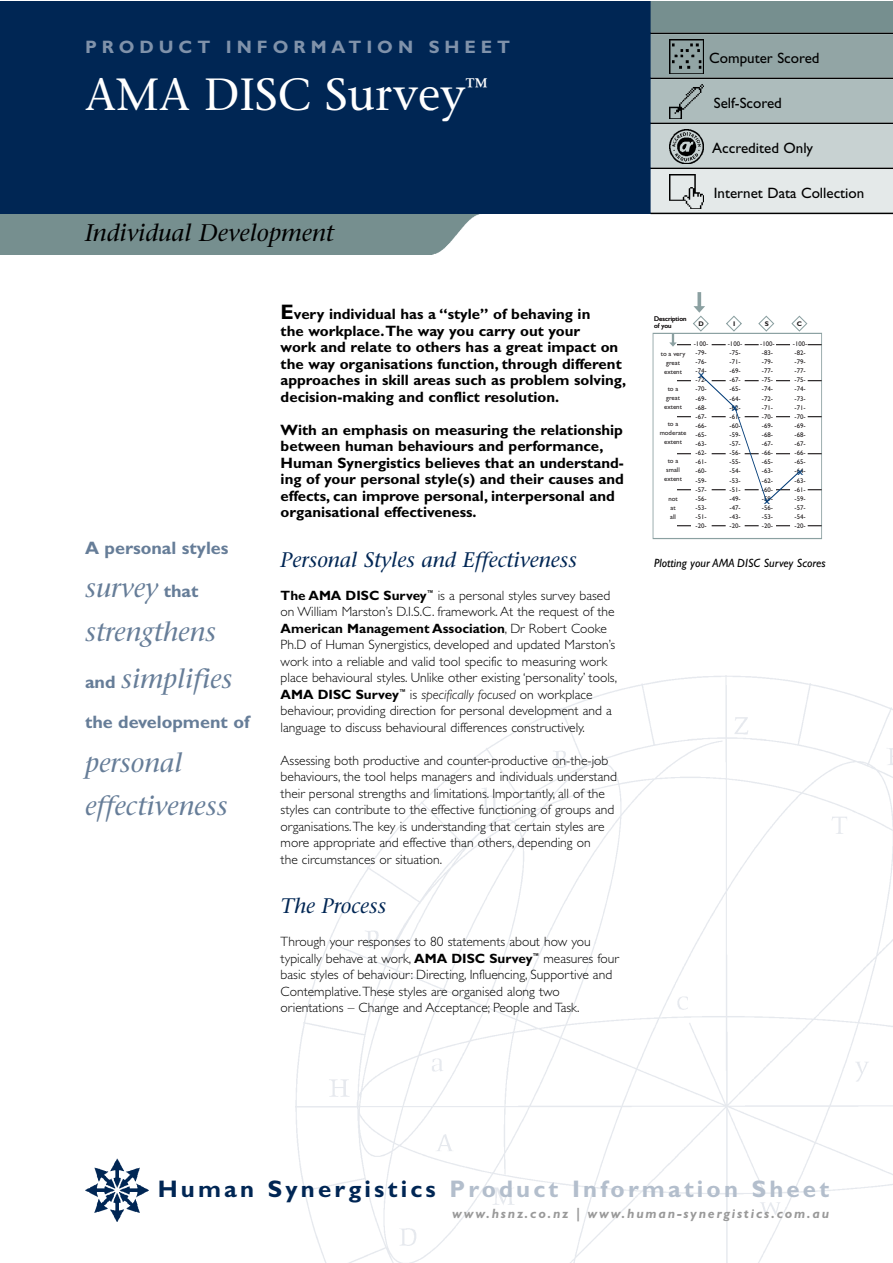
<style>
.page{position:relative;width:893px;height:1263px;background:#fff}
.page>*{position:absolute;margin:0;border:0;box-sizing:border-box;transform-origin:0 0}
.t1{font:45px "Stone Serif";color:#fff}
.t2{font:italic 27px/43.5px "Stone Serif";color:#667d98}
.t3{font:700 24px "Gill Sans";letter-spacing:.13em;color:#b3becc}
.t4{font:italic 24px "Stone Serif";color:#000}
.t5{font:italic 21px "Stone Serif";color:#002654}
.t6{font:700 18px "Gill Sans";color:#667d98}
.t7{font:700 18px "Gill Sans";letter-spacing:.275em;color:#8092aa}
.t8{font:700 15px/16.5px "Gill Sans";color:#000}
.t9{font:15px "Gill Sans";color:#000}
.t10{font:300 13.5px/16.5px "Gill Sans";color:#000}
.t11{font:italic 700 13.5px "Gill Sans";letter-spacing:.135em;color:#999}
.t12{font:italic 12px "Gill Sans";color:#000}
.t13{font:11.55px "Gill Sans";color:#013b77}
.t14{font:6.75px/9.1px "Gill Sans";color:#231f20;text-align:center}
.t15{font:700 6.75px "Gill Sans";color:#231f20}
.s1{font-family:"Gill Sans";font-weight:700;font-style:normal;font-size:18px}
.s2{font-size:21px}
.s3{font-weight:700}
.s4{font-style:italic}
.s5{color:#002654}
</style>
<div class="page">
<img style="left:296px;top:675px;width:596px;height:588px">
<div style="left:0;top:1px;width:651px;height:213px;background:#002654"></div>
<img style="left:85px;top:1158px;width:64px;height:64px">
<div style="left:652px;top:333px;width:170px;height:206px;border:1px solid #8ba0a1"></div>
<svg style="left:669px;top:292px;width:153px;height:55px"></svg>
<svg style="left:677px;top:380px;width:14px;height:1px"></svg>
<svg style="left:808px;top:380px;width:14px;height:1px"></svg>
<svg style="left:677px;top:416px;width:14px;height:1px"></svg>
<svg style="left:808px;top:416px;width:14px;height:1px"></svg>
<svg style="left:677px;top:453px;width:14px;height:1px"></svg>
<svg style="left:808px;top:453px;width:14px;height:1px"></svg>
<svg style="left:677px;top:489px;width:14px;height:1px"></svg>
<svg style="left:808px;top:489px;width:14px;height:1px"></svg>
<svg style="left:677px;top:525px;width:14px;height:1px"></svg>
<svg style="left:712px;top:525px;width:14px;height:1px"></svg>
<svg style="left:745px;top:525px;width:14px;height:1px"></svg>
<svg style="left:776px;top:525px;width:14px;height:1px"></svg>
<svg style="left:808px;top:525px;width:14px;height:1px"></svg>
<svg style="left:700px;top:375px;width:100px;height:128px"></svg>
<div style="left:651px;top:1px;width:241px;height:32px;background:#768f8f"></div>
<hr style="left:651px;top:33px;width:241px;height:1px;background:#000">
<div style="left:651px;top:34px;width:241px;height:44px;background:#92a5a5"></div>
<hr style="left:651px;top:78px;width:241px;height:1px;background:#000">
<div style="left:651px;top:79px;width:241px;height:44px;background:#adbcbc"></div>
<hr style="left:651px;top:123px;width:241px;height:1px;background:#000">
<div style="left:651px;top:124px;width:241px;height:44px;background:#c8d2d2"></div>
<hr style="left:651px;top:168px;width:241px;height:1px;background:#000">
<div style="left:651px;top:169px;width:241px;height:44px;background:#e4e9e9"></div>
<hr style="left:651px;top:213px;width:241px;height:1px;background:#000">
<img style="left:669px;top:174px;width:34px;height:34px">
<img style="left:669px;top:129px;width:34px;height:34px">
<img style="left:669px;top:84px;width:34px;height:34px">
<img style="left:669px;top:39px;width:34px;height:34px">
<h3 class="t7" style="left:85px;top:40px;width:427px">PRODUCT INFORMATION SHEET</h3>
<h1 class="t1" style="left:85px;top:77px;width:404px">AMA DISC Survey<sup>™</sup></h1>
<h3 class="t4" style="left:85px;top:224px;width:250px">Individual Development</h3>
<h3 class="t6" style="left:85px;top:541px;width:145px">A personal styles</h3>
<h2 class="t2" style="left:85px;top:569px;width:133px">survey <span class="s1">that </span>strengthens</h2>
<h2 class="t2" style="left:85px;top:659px;width:149px"><span class="s1">and</span> simplifies</h2>
<h3 class="t6" style="left:85px;top:715px;width:166px">the development of</h3>
<h2 class="t2" style="left:85px;top:743px;width:144px">personal effectiveness</h2>
<p class="t8" style="left:281px;top:307px;width:347px"><span class="s2">E</span>very individual has a “style” of behaving in<br>the workplace.The way you carry out your<br>work and relate to others has a great impact on the way organisations function, through different approaches in skill areas such as problem solving, decision-making and conflict resolution.</p>
<p class="t8" style="left:281px;top:423px;width:345px">With an emphasis on measuring the relationship between human behaviours and performance, Human Synergistics believes that an understand&shy;ing of your personal style(s) and their causes and effects, can improve personal, interpersonal and organisational effectiveness.</p>
<h3 class="t5" style="left:281px;top:551px;width:298px">Personal Styles and Effectiveness</h3>
<p class="t10" style="left:281px;top:588px;width:338px"><span class="s3">The AMA DISC Survey</span><sup>™</sup> is a personal styles survey based on William Marston’s D.I.S.C. framework. At the request of the <span class="s3">American Management Association</span>, Dr Robert Cooke Ph.D of Human Synergistics, developed and updated Marston’s work into a reliable and valid tool specific to measuring work place behavioural styles. Unlike other existing ‘personality’ tools, <span class="s3">AMA DISC Survey</span><sup>™</sup> is <span class="s4">specifically focused</span> on workplace behaviour, providing direction for personal development and a language to discuss behavioural differences constructively.</p>
<p class="t10" style="left:281px;top:753px;width:338px">Assessing both productive and counter-productive on-the-job behaviours, the tool helps managers and individuals understand their personal strengths and limitations. Importantly, all of the styles can contribute to the effective functioning of groups and organisations.The key is understanding that certain styles are more appropriate and effective than others, depending on<br>the circumstances or situation.</p>
<h3 class="t5" style="left:281px;top:898px;width:107px">The Process</h3>
<p class="t10" style="left:281px;top:935px;width:340px">Through your responses to 80 statements about how you typically behave at work, <span class="s3">AMA DISC Survey</span><sup>™</sup> measures four basic styles of behaviour: Directing, Influencing, Supportive and Contemplative.These styles are organised along two orientations – Change and Acceptance; People and Task.</p>
<p class="t9" style="left:709px;top:52px;width:112px">Computer Scored</p>
<p class="t9" style="left:714px;top:97px;width:70px">Self-Scored</p>
<p class="t9" style="left:712px;top:142px;width:102px">Accredited Only</p>
<p class="t9" style="left:714px;top:187px;width:152px">Internet Data Collection</p>
<p class="t14" style="left:654px;top:316px;width:34px;line-height:7.1px;text-align:left">Description of you</p>
<p class="t15" style="left:698px;top:321px;width:7px">D</p>
<p class="t15" style="left:765px;top:321px;width:6px">S</p>
<p class="t15" style="left:797px;top:321px;width:7px">C</p>
<p class="t14" style="left:661px;top:350px;width:26px">to a very great extent</p>
<p class="t14" style="left:694px;top:340px;width:16px">-100- -79-<br>76-<br>74- -72- -70-<br>69- -68-<br>67- -66- -65- -63- -62-<br>61- -60-<br>59- -57-<br>56- -53- -51- -20-</p>
<p class="t14" style="left:728px;top:340px;width:16px">-100- -75-<br>71-<br>69- -67- -65-<br>64- -62-<br>61- -60- -59- -57- -56-<br>55- -54-<br>53- -51-<br>49- -47- -43- -20-</p>
<p class="t14" style="left:760px;top:340px;width:16px">-100- -83-<br>79-<br>77- -75- -74-<br>72- -71-<br>70- -69- -68- -67- -66-<br>65- -63-<br>62- -60-<br>59- -56- -53- -20-</p>
<p class="t14" style="left:793px;top:340px;width:16px">-100- -82-<br>79-<br>77- -75- -74-<br>73- -71-<br>70- -69- -68- -67- -66-<br>65- -64-<br>63- -61-<br>59- -57- -54- -20-</p>
<p class="t13" style="left:698px;top:370px;width:7px">x</p>
<p class="t14" style="left:664px;top:384px;width:19px">to a great extent</p>
<p class="t14" style="left:660px;top:420px;width:28px">to a moderate extent</p>
<p class="t14" style="left:664px;top:457px;width:19px">to a small extent</p>
<p class="t14" style="left:668px;top:495px;width:11px;text-align:left">not at all</p>
<p class="t13" style="left:732px;top:403px;width:7px">x</p>
<p class="t13" style="left:797px;top:466px;width:7px">x</p>
<p class="t13" style="left:764px;top:496px;width:7px">x</p>
<p class="t12" style="left:654px;top:558px;width:173px">Plotting your AMA DISC Survey Scores</p>
<h3 class="t3" style="left:158px;top:1180px;width:673px"><span class="s5">Human Synergistics</span> Product Information Sheet</h3>
<p class="t11" style="left:452px;top:1208px;width:378px">www.hsnz.co.nz | www.human-synergistics.com.au</p>
</div>
